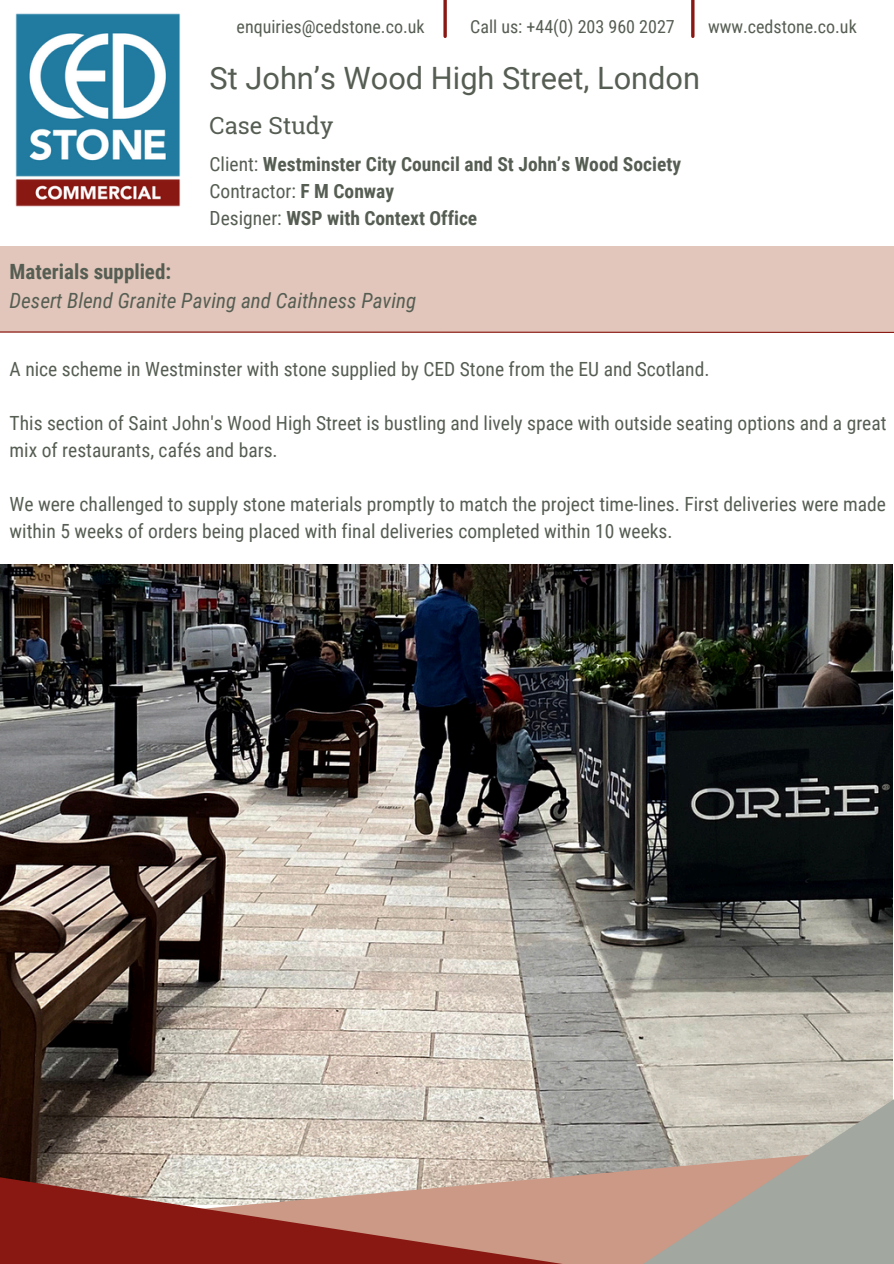
<style>
.page{position:relative;width:894px;height:1264px;background:#fff}
.page>*{position:absolute;margin:0;border:0;box-sizing:border-box;transform-origin:0 0}
.t1{font:30.75px "Roboto";color:#565e53}
.t2{font:23.55px "Roboto Slab";color:#565e53}
.t3{font:italic 21px/29.2px "Roboto Condensed";color:#565e53}
.t4{font:19.5px/27px "Roboto Condensed";color:#565e53}
.t5{font:700 19.5px/27px "Roboto Condensed";color:#565e53}
.t6{font:18px "Roboto Condensed";color:#565e53}
.s1{font-weight:400}
.s2{font-weight:700;font-style:normal}
</style>
<div class="page">
<img style="left:0;top:564px;width:891px;height:472px">
<div style="left:0;top:246px;width:893px;height:86px;background:#e2c6bb"></div>
<svg style="left:490px;top:983px;width:403px;height:280px;background:#b9b2a7"></svg>
<img style="left:15px;top:13px;width:166px;height:194px">
<svg style="left:0;top:1036px;width:632px;height:227px;background:#ae8e83"></svg>
<hr style="left:443px;top:0;width:3px;height:36px;background:#891812">
<hr style="left:691px;top:0;width:3px;height:36px;background:#891812">
<svg style="left:0;top:331px;width:893px;height:2px;background:#af635b"></svg>
<h1 class="t6" style="left:236px;top:17px;width:189px">enquiries@cedstone.co.uk</h1>
<h1 class="t6" style="left:470px;top:17px;width:206px">Call us: +44(0) 203 960 2027</h1>
<h1 class="t6" style="left:707px;top:17px;width:150px">www.cedstone.co.uk</h1>
<p class="t1" style="left:209px;top:60px;width:492px">St John’s Wood High Street, London</p>
<h3 class="t2" style="left:209px;top:109px;width:125px">Case Study</h3>
<h2 class="t5" style="left:209px;top:151px;width:473px"><span class="s1">Client:</span> Westminster City Council and St John’s Wood Society<br><span class="s1">Contractor:</span> F M Conway<br><span class="s1">Designer:</span> WSP with Context Office</h2>
<h3 class="t3" style="left:10px;top:257px;width:408px"><span class="s2">Materials supplied:<br></span>Desert Blend Granite Paving and Caithness Paving</h3>
<h3 class="t4" style="left:10px;top:355px;width:701px">A nice scheme in Westminster with stone supplied by CED Stone from the EU and Scotland.</h3>
<h3 class="t4" style="left:10px;top:409px;width:878px">This section of Saint John's Wood High Street is bustling and lively space with outside seating options and a great mix of restaurants, cafés and bars.</h3>
<h3 class="t4" style="left:10px;top:490px;width:877px">We were challenged to supply stone materials promptly to match the project time-lines. First deliveries were made within 5 weeks of orders being placed with final deliveries completed within 10 weeks.</h3>
</div>
